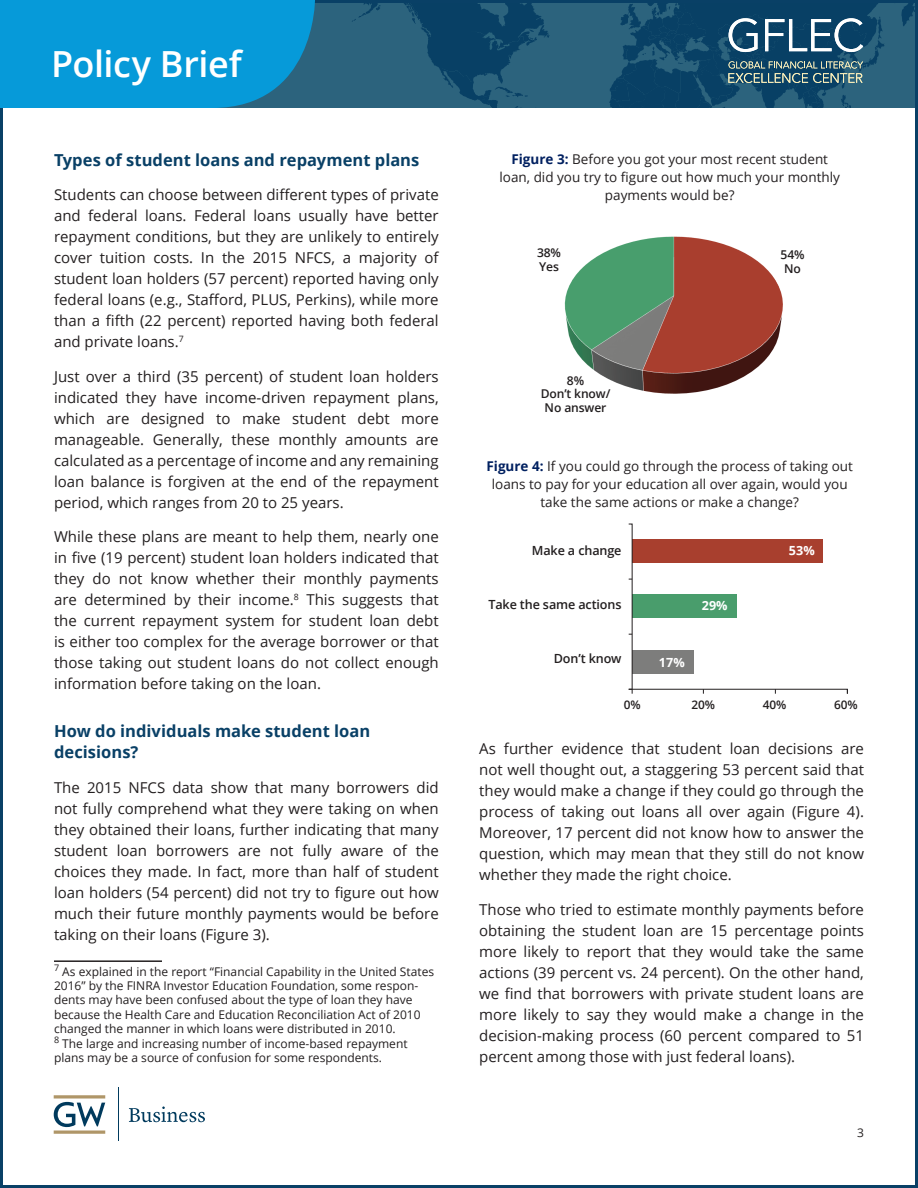
<style>
.page{position:relative;width:918px;height:1188px;background:#fff}
.page>*{position:absolute;margin:0;border:0;box-sizing:border-box;transform-origin:0 0}
.t1{font:600 36px "Open Sans";letter-spacing:-.01em;color:#fff}
.t2{font:700 16.5px/21px "Open Sans";color:#094066}
.t3{font:15px/21px "Open Sans";color:#231f20;text-align:justify}
.t4{font:13.5px/18px "Open Sans";color:#231f20;text-align:center}
.t5{font:600 12.6px "Open Sans";letter-spacing:-.01em;color:#231f20}
.t6{font:700 12.6px "Open Sans";color:#fff}
.t7{font:600 12.15px/13.6px "Open Sans";letter-spacing:-.01em;color:#231f20}
.t8{font:12px/14.4px "Open Sans";color:#231f20}
.t9{font:600 11.85px "Open Sans";color:#231f20}
.s1{font-weight:700;color:#002060}
</style>
<div class="page">
<div style="left:0;top:0;width:918px;height:108px;background:#2c637d"></div>
<svg style="left:352px;top:4px;width:197px;height:104px"></svg>
<svg style="left:609px;top:4px;width:305px;height:104px"></svg>
<hr style="left:118px;top:1088px;width:1px;height:54px;background:#003a5d">
<svg style="left:129px;top:1106px;width:76px;height:16px"></svg>
<svg style="left:54px;top:1102px;width:51px;height:25px"></svg>
<svg style="left:54px;top:1095px;width:51px;height:4px"></svg>
<hr style="left:54px;top:1131px;width:51px;height:3px;background:#af9668">
<div style="left:0;top:0;width:315px;height:108px;background:#069ad9"></div>
<hr style="left:54px;top:960px;width:108px;height:2px;background:#231f20">
<svg style="left:628px;top:523px;width:220px;height:171px"></svg>
<img style="left:564px;top:236px;width:219px;height:158px">
<h1 class="t1" style="left:51px;top:40px;width:192px">Policy Brief</h1>
<p class="t2" style="left:54px;top:149px;width:367px">Types of student loans and repayment plans</p>
<p class="t3" style="left:54px;top:184px;width:386px">Students can choose between different types of private and federal loans. Federal loans usually have better repayment conditions, but they are unlikely to entirely cover tuition costs. In the 2015 NFCS, a majority of student loan holders (57 percent) reported having only federal loans (e.g., Stafford, PLUS, Perkins), while more than a fifth (22 percent) reported having both federal and private loans.<sup>7</sup></p>
<p class="t3" style="left:54px;top:365px;width:386px">Just over a third (35 percent) of student loan holders indicated they have income-driven repayment plans, which are designed to make student debt more manageable. Generally, these monthly amounts are calculated as a percentage of income and any remaining loan balance is forgiven at the end of the repayment period, which ranges from 20 to 25 years.</p>
<p class="t3" style="left:54px;top:526px;width:386px">While these plans are meant to help them, nearly one in five (19 percent) student loan holders indicated that they do not know whether their monthly payments are determined by their income.<sup>8</sup> This suggests that the current repayment system for student loan debt is either too complex for the average borrower or that those taking out student loans do not collect enough information before taking on the loan.</p>
<p class="t2" style="left:54px;top:720px;width:318px">How do individuals make student loan decisions?</p>
<p class="t3" style="left:54px;top:776px;width:386px">The 2015 NFCS data show that many borrowers did not fully comprehend what they were taking on when they obtained their loans, further indicating that many student loan borrowers are not fully aware of the choices they made. In fact, more than half of student loan holders (54 percent) did not try to figure out how much their future monthly payments would be before taking on their loans (Figure 3).</p>
<p class="t8" style="left:54px;top:964px;width:382px"><sup>7</sup> As explained in the report “Financial Capability in the United States 2016” by the FINRA Investor Education Foundation, some respon&shy;dents may have been confused about the type of loan they have because the Health Care and Education Reconciliation Act of 2010 changed the manner in which loans were distributed in 2010.</p>
<p class="t8" style="left:54px;top:1036px;width:355px"><sup>8</sup> The large and increasing number of income-based repayment plans may be a source of confusion for some respondents.</p>
<p class="t4" style="left:500px;top:149px;width:342px"><span class="s1">Figure 3:</span> Before you got your most recent student loan, did you try to figure out how much your monthly payments would be?</p>
<p class="t7" style="left:537px;top:246px;width:26px">38%<br>Yes</p>
<p class="t7" style="left:541px;top:373px;width:71px;text-align:center">8%<br>Don’t know/<br>No answer</p>
<p class="t7" style="left:781px;top:248px;width:26px">54%<br>No</p>
<p class="t4" style="left:486px;top:457px;width:368px"><span class="s1">Figure 4:</span> If you could go through the process of taking out loans to pay for your education all over again, would you take the same actions or make a change?</p>
<p class="t5" style="left:532px;top:541px;width:91px">Make a change</p>
<p class="t6" style="left:789px;top:541px;width:27px">53%</p>
<p class="t5" style="left:488px;top:596px;width:135px">Take the same actions</p>
<p class="t6" style="left:702px;top:596px;width:27px">29%</p>
<p class="t5" style="left:554px;top:650px;width:69px">Don’t know</p>
<p class="t6" style="left:659px;top:653px;width:27px">17%</p>
<p class="t9" style="left:624px;top:697px;width:18px">0%</p>
<p class="t9" style="left:692px;top:697px;width:25px">20%</p>
<p class="t9" style="left:763px;top:697px;width:25px">40%</p>
<p class="t9" style="left:834px;top:697px;width:25px">60%</p>
<p class="t3" style="left:479px;top:738px;width:386px">As further evidence that student loan decisions are not well thought out, a staggering 53 percent said that they would make a change if they could go through the process of taking out loans all over again (Figure 4).<br>Moreover, 17 percent did not know how to answer the question, which may mean that they still do not know whether they made the right choice.</p>
<p class="t3" style="left:479px;top:898px;width:386px">Those who tried to estimate monthly payments before obtaining the student loan are 15 percentage points more likely to report that they would take the same actions (39 percent vs. 24 percent). On the other hand, we find that borrowers with private student loans are more likely to say they would make a change in the decision-making process (60 percent compared to 51 percent among those with just federal loans).</p>
<p class="t8" style="left:857px;top:1125px;width:8px">3</p>
</div>
